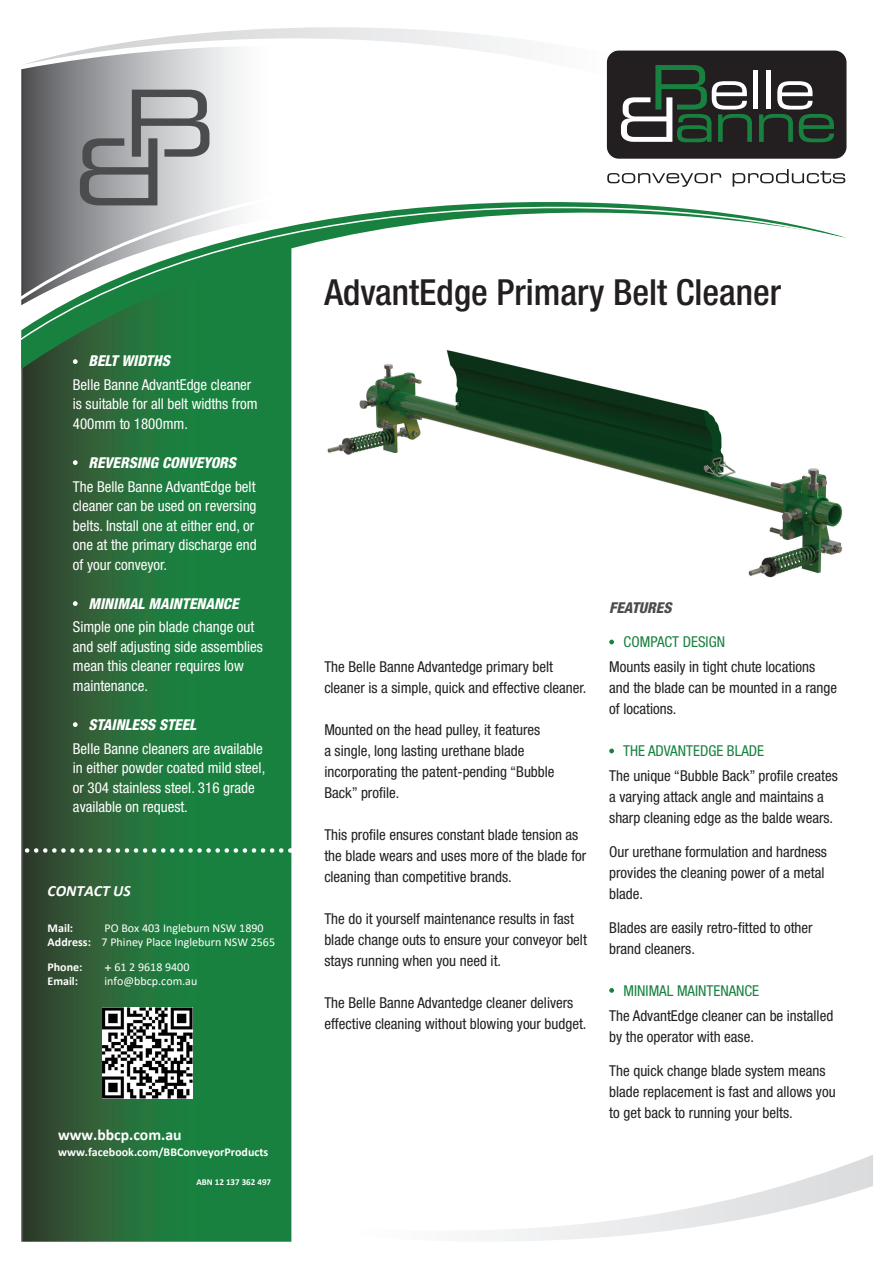
<style>
.page{position:relative;width:893px;height:1263px;background:#fff}
.page>*{position:absolute;margin:0;border:0;box-sizing:border-box;transform-origin:0 0}
.t1{font:500 condensed 36px "Helvetica Neue";color:#231f20}
.t2{font:700 15.75px "Calibri";color:#fff}
.t3{font:italic 700 15.75px "Calibri";color:#fff}
.t4{font:condensed 15px/21px "Helvetica Neue";color:#231f20}
.t5{font:condensed 15px/19.5px "Helvetica Neue";color:#fff}
.t6{font:italic 800 condensed 15px "Helvetica Neue";color:#fff}
.t7{font:condensed 15px "Helvetica Neue";color:#19813f}
.t8{font:italic 800 condensed 15px "Helvetica Neue";color:#4b4c4d}
.t9{font:12px/14.4px "Calibri";color:#fff}
.t10{font:700 12px "Calibri";color:#fff}
.t11{font:700 9px "Calibri";color:#fff}
.s1{font-weight:700}
.s2{font-family:"Helvetica Neue";font-weight:500;font-stretch:condensed}
</style>
<div class="page">
<svg style="left:291px;top:1154px;width:582px;height:88px"></svg>
<svg style="left:21px;top:369px;width:270px;height:873px;background:#246e3a"></svg>
<img style="left:327px;top:369px;width:516px;height:209px">
<svg style="left:21px;top:848px;width:260px;height:5px"></svg>
<svg style="left:21px;top:346px;width:508px;height:23px"></svg>
<svg style="left:21px;top:27px;width:490px;height:107px"></svg>
<svg style="left:21px;top:310px;width:271px;height:36px;background:#288046"></svg>
<svg style="left:21px;top:134px;width:826px;height:176px"></svg>
<svg style="left:607px;top:173px;width:114px;height:14px"></svg>
<svg style="left:733px;top:169px;width:112px;height:18px"></svg>
<svg style="left:605px;top:50px;width:242px;height:110px;background:#3b433d"></svg>
<svg style="left:73px;top:359px;width:5px;height:5px"></svg>
<svg style="left:73px;top:460px;width:5px;height:5px"></svg>
<svg style="left:73px;top:601px;width:5px;height:5px"></svg>
<svg style="left:73px;top:722px;width:5px;height:5px"></svg>
<svg style="left:609px;top:640px;width:5px;height:4px"></svg>
<svg style="left:609px;top:749px;width:5px;height:4px"></svg>
<svg style="left:609px;top:988px;width:5px;height:5px"></svg>
<img style="left:102px;top:1008px;width:91px;height:91px">
<p class="t6" style="left:88px;top:351px;width:83px">BELT WIDTHS</p>
<p class="t5" style="left:73px;top:375px;width:186px">Belle Banne AdvantEdge cleaner is suitable for all belt widths from<br>400mm to 1800mm.</p>
<p class="t6" style="left:88px;top:453px;width:149px">REVERSING CONVEYORS</p>
<p class="t5" style="left:73px;top:476px;width:185px">The Belle Banne AdvantEdge belt cleaner can be used on reversing belts. Install one at either end, or one at the primary discharge end of your conveyor.</p>
<p class="t6" style="left:88px;top:594px;width:152px">MINIMAL MAINTENANCE</p>
<p class="t5" style="left:73px;top:617px;width:192px">Simple one pin blade change out and self adjusting side assemblies mean this cleaner requires low maintenance.</p>
<p class="t6" style="left:88px;top:715px;width:109px">STAINLESS STEEL</p>
<p class="t5" style="left:73px;top:738px;width:194px">Belle Banne cleaners are available in either powder coated mild steel, or 304 stainless steel. 316 grade available on request.</p>
<p class="t3" style="left:48px;top:880px;width:85px">CONTACT US</p>
<p class="t10" style="left:48px;top:919px;width:27px">Mail:</p>
<p class="t9" style="left:48px;top:920px;width:229px;text-indent:57px">PO Box 403 Ingleburn NSW 1890<br><span class="s1">Address:</span> 7 Phiney Place Ingleburn NSW 2565</p>
<p class="t9" style="left:104px;top:960px;width:94px;line-height:14px"><span class="s2">+</span> 61 2 9618 9400 info@bbcp.com.au</p>
<p class="t2" style="left:58px;top:1125px;width:125px">www.bbcp.com.au</p>
<p class="t10" style="left:58px;top:1144px;width:212px">www.facebook.com/BBConveyorProducts</p>
<p class="t11" style="left:196px;top:1176px;width:76px">ABN 12 137 362 497</p>
<p class="t1" style="left:324px;top:271px;width:458px">AdvantEdge Primary Belt Cleaner</p>
<p class="t4" style="left:324px;top:656px;width:263px">The Belle Banne Advantedge primary belt cleaner is a simple, quick and effective cleaner.</p>
<p class="t4" style="left:324px;top:719px;width:232px">Mounted on the head pulley, it features<br>a single, long lasting urethane blade incorporating the patent-pending “Bubble Back” profile.</p>
<p class="t4" style="left:324px;top:824px;width:263px">This profile ensures constant blade tension as the blade wears and uses more of the blade for cleaning than competitive brands.</p>
<p class="t4" style="left:324px;top:908px;width:264px">The do it yourself maintenance results in fast blade change outs to ensure your conveyor belt stays running when you need it.</p>
<p class="t4" style="left:324px;top:992px;width:264px">The Belle Banne Advantedge cleaner delivers effective cleaning without blowing your budget.</p>
<p class="t8" style="left:609px;top:598px;width:64px">FEATURES</p>
<p class="t7" style="left:624px;top:633px;width:103px">COMPACT DESIGN</p>
<p class="t4" style="left:609px;top:656px;width:207px">Mounts easily in tight chute locations</p>
<p class="t4" style="left:609px;top:677px;width:229px">and the blade can be mounted in a range</p>
<p class="t4" style="left:609px;top:698px;width:69px">of locations.</p>
<p class="t7" style="left:623px;top:742px;width:143px">THE ADVANTEDGE BLADE</p>
<p class="t4" style="left:609px;top:765px;width:230px">The unique “Bubble Back” profile creates a varying attack angle and maintains a sharp cleaning edge as the balde wears.</p>
<p class="t4" style="left:609px;top:841px;width:219px">Our urethane formulation and hardness provides the cleaning power of a metal blade.</p>
<p class="t4" style="left:609px;top:917px;width:205px">Blades are easily retro-fitted to other brand cleaners.</p>
<p class="t7" style="left:624px;top:982px;width:137px">MINIMAL MAINTENANCE</p>
<p class="t4" style="left:609px;top:1005px;width:226px">The AdvantEdge cleaner can be installed by the operator with ease.</p>
<p class="t4" style="left:609px;top:1060px;width:228px">The quick change blade system means blade replacement is fast and allows you to get back to running your belts.</p>
</div>
